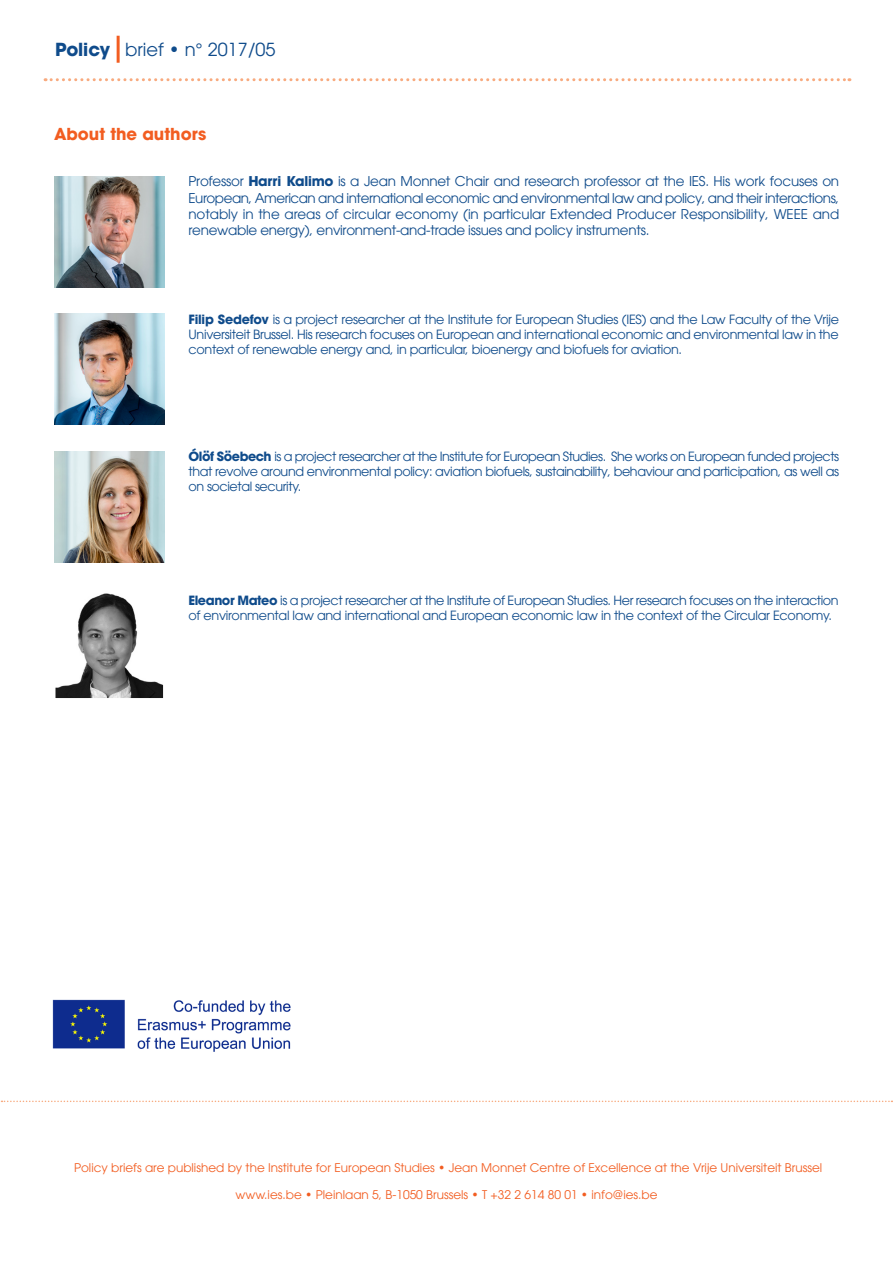
<style>
.page{position:relative;width:893px;height:1263px;background:#fff}
.page>*{position:absolute;margin:0;border:0;box-sizing:border-box;transform-origin:0 0}
.t1{font:18px "ITC Avant Garde Pro";color:#0f4b8b}
.t2{font:700 16.5px "ITC Avant Garde Pro";color:#f25d21}
.t3{font:13.5px/16.2px "ITC Avant Garde Pro";letter-spacing:-.02em;color:#0f4b8b;text-align:justify}
.t4{font:12.75px/15px "ITC Avant Garde Pro";letter-spacing:-.025em;color:#0f4b8b;text-align:justify}
.t5{font:12px "ITC Avant Garde Pro";color:#f25d21}
.s1{font-weight:700}
</style>
<div class="page">
<hr style="left:117px;top:36px;width:3px;height:27px;background:#f25d21">
<svg style="left:45px;top:78px;width:805px;height:3px"></svg>
<img style="left:54px;top:176px;width:111px;height:111px">
<img style="left:54px;top:451px;width:111px;height:111px">
<img style="left:54px;top:314px;width:111px;height:110px">
<img style="left:57px;top:593px;width:105px;height:103px">
<div style="left:54px;top:589px;width:111px;height:110px;border:2px solid #fff"></div>
<svg style="left:2px;top:1100px;width:890px;height:2px"></svg>
<img style="left:52px;top:999px;width:239px;height:53px">
<p class="t1" style="left:55px;top:38px;width:222px"><span class="s1">Policy</span> brief • n° 2017/05</p>
<p class="t2" style="left:54px;top:123px;width:154px">About the authors</p>
<p class="t3" style="left:189px;top:173px;width:652px">Professor <span class="s1">Harri Kalimo</span> is a Jean Monnet Chair and research professor at the IES. His work focuses on European, American and international economic and environmental law and policy, and their interactions, notably in the areas of circular economy (in particular Extended Producer Responsibility, WEEE and renewable energy), environment-and-trade issues and policy instruments.</p>
<p class="t4" style="left:189px;top:312px;width:652px"><span class="s1">Filip Sedefov</span> is a project researcher at the Institute for European Studies (IES) and the Law Faculty of the Vrije Universiteit Brussel. His research focuses on European and international economic and environmental law in the context of renewable energy and, in particular, bioenergy and biofuels for aviation.</p>
<p class="t4" style="left:189px;top:449px;width:652px"><span class="s1">Ólöf Söebech</span> is a project researcher at the Institute for European Studies. She works on European funded projects that revolve around environmental policy: aviation biofuels, sustainability, behaviour and participation, as well as on societal security.</p>
<p class="t4" style="left:188px;top:592px;width:652px"><span class="s1">Eleanor Mateo</span> is a project researcher at the Institute of European Studies. Her research focuses on the interaction of environmental law and international and European economic law in the context of the Circular Economy.</p>
<p class="t5" style="left:74px;top:1160px;width:750px">Policy briefs are published by the Institute for European Studies • Jean Monnet Centre of Excellence at the Vrije Universiteit Brussel</p>
<p class="t5" style="left:235px;top:1187px;width:423px">www.ies.be • Pleinlaan 5, B-1050 Brussels • T +32 2 614 80 01 • info@ies.be</p>
</div>
